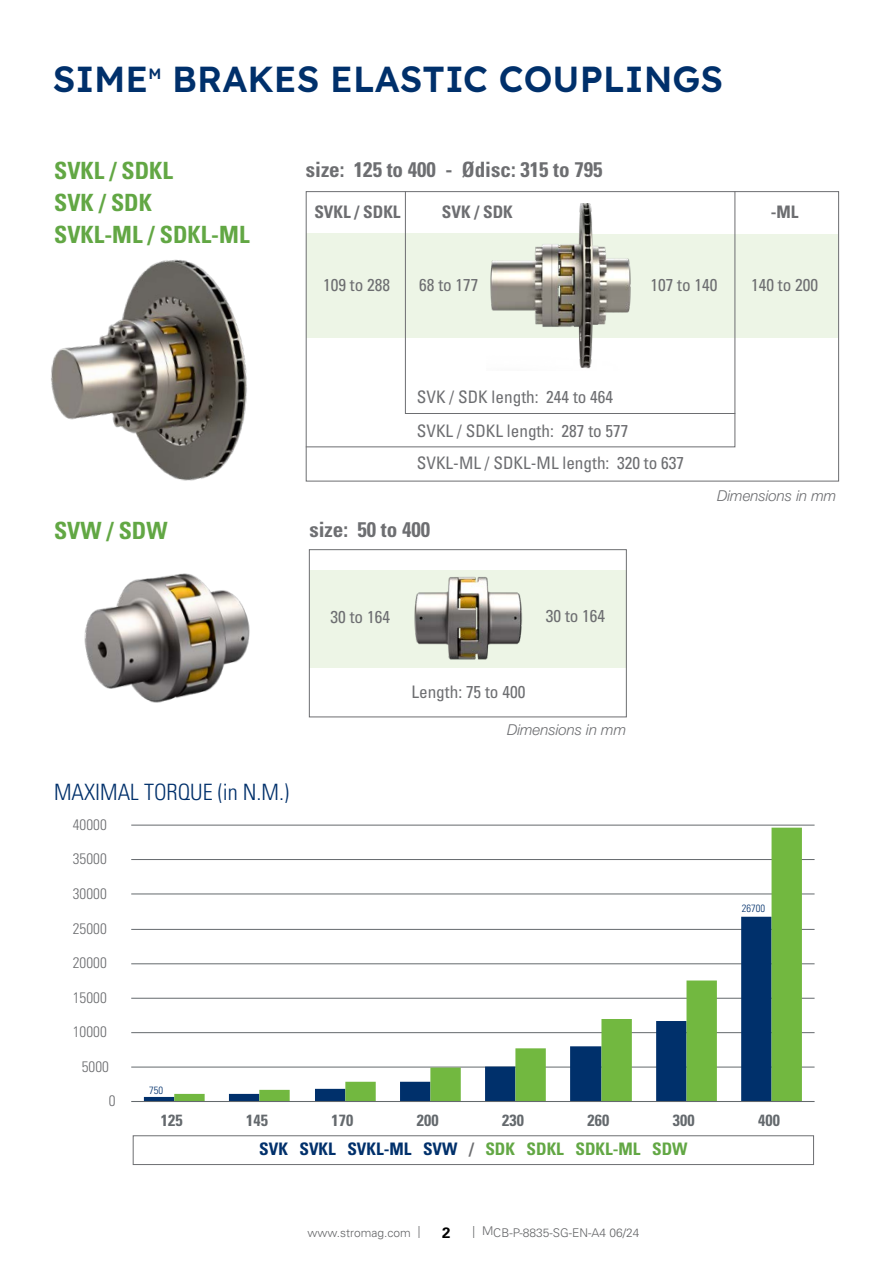
<style>
.page{position:relative;width:893px;height:1263px;background:#fff}
.page>*{position:absolute;margin:0;border:0;box-sizing:border-box;transform-origin:0 0}
.t1{font:600 36px "Lexend";color:#00306b}
.Texte_courant{font:700 condensed 23.7px "Univers LT Std";color:#62a744}
.Texte_courant-2{font:300 condensed 22.5px "Univers LT Std";color:#00306b}
.Texte_courant-3{font:700 condensed 21.15px "Univers LT Std";color:#6d6e71}
.Texte_courant-4{font:condensed 17.25px "Univers LT Std";color:#6d6e71}
.Texte_courant-5{font:700 condensed 17.25px "Univers LT Std";color:#00306b}
.Texte_courant-6{font:700 condensed 17.25px "Univers LT Std";color:#6d6e71}
.t2{font:700 condensed 16.2px "Univers LT Std";letter-spacing:.005em;color:#64696d}
.t3{font:300 condensed 15.15px "Univers LT Std";letter-spacing:.005em;color:#6d6e71}
.Texte_courant-7{font:italic 300 15px "Helvetica Neue LT Std";color:#6d6e71}
.t4{font:700 15px "Univers LT Std";color:#000}
.t5{font:600 14.85px "Lexend";color:#00306b}
.t6{font:300 12px "Univers LT Std";color:#636466}
.Texte_courant-8{font:300 condensed 10.5px "Univers LT Std";color:#00306b}
.s1{color:#6d6e71}
.s2{color:#62a744}
</style>
<div class="page">
<hr style="left:131px;top:825px;width:684px;height:1px;background:#64696d">
<hr style="left:131px;top:859px;width:684px;height:1px;background:#64696d">
<hr style="left:131px;top:894px;width:684px;height:1px;background:#64696d">
<hr style="left:131px;top:929px;width:684px;height:1px;background:#64696d">
<hr style="left:131px;top:963px;width:684px;height:1px;background:#64696d">
<hr style="left:131px;top:998px;width:684px;height:1px;background:#64696d">
<hr style="left:131px;top:1032px;width:684px;height:1px;background:#64696d">
<hr style="left:131px;top:1067px;width:684px;height:1px;background:#64696d">
<svg style="left:174px;top:828px;width:628px;height:273px"></svg>
<hr style="left:131px;top:1101px;width:684px;height:1px;background:#64696d">
<div style="left:133px;top:1135px;width:681px;height:30px;border:1px solid #6d6e71"></div>
<img style="left:51px;top:259px;width:196px;height:222px">
<img style="left:84px;top:573px;width:166px;height:130px">
<svg style="left:305px;top:191px;width:534px;height:291px"></svg>
<div style="left:449px;top:570px;width:39px;height:98px;background:#edf5e6"></div>
<div style="left:310px;top:570px;width:147px;height:98px;background:#edf5e6"></div>
<div style="left:478px;top:570px;width:149px;height:98px;background:#edf5e6"></div>
<div style="left:309px;top:549px;width:318px;height:168px;border:1px solid #6d6e71"></div>
<svg style="left:305px;top:191px;width:431px;height:257px"></svg>
<img style="left:414px;top:576px;width:108px;height:84px">
<img style="left:487px;top:198px;width:144px;height:172px">
<p class="t1" style="left:53px;top:51px;width:97px">SIME</p>
<p class="t5" style="left:148px;top:62px;width:14px">M</p>
<p class="t1" style="left:172px;top:51px;width:552px">BRAKES ELASTIC COUPLINGS</p>
<p class="Texte_courant" style="left:54px;top:156px;width:120px">SVKL / SDKL</p>
<p class="Texte_courant" style="left:54px;top:188px;width:99px">SVK / SDK</p>
<p class="Texte_courant" style="left:54px;top:220px;width:197px">SVKL-ML / SDKL-ML</p>
<p class="Texte_courant-3" style="left:306px;top:156px;width:298px">size: 125 to 400 - Ødisc: 315 to 795</p>
<p class="Texte_courant-6" style="left:314px;top:201px;width:88px">SVKL / SDKL</p>
<p class="Texte_courant-6" style="left:442px;top:201px;width:72px">SVK / SDK</p>
<p class="Texte_courant-6" style="left:771px;top:201px;width:29px">-ML</p>
<p class="Texte_courant-4" style="left:323px;top:274px;width:69px">109 to 288</p>
<p class="Texte_courant-4" style="left:650px;top:274px;width:69px">107 to 140</p>
<p class="Texte_courant-4" style="left:751px;top:273px;width:69px">140 to 200</p>
<p class="Texte_courant-4" style="left:419px;top:274px;width:61px">68 to 177</p>
<p class="Texte_courant" style="left:54px;top:516px;width:115px">SVW / SDW</p>
<p class="Texte_courant-4" style="left:417px;top:386px;width:198px">SVK / SDK length: 244 to 464</p>
<p class="Texte_courant-4" style="left:417px;top:420px;width:213px">SVKL / SDKL length: 287 to 577</p>
<p class="Texte_courant-4" style="left:417px;top:452px;width:269px">SVKL-ML / SDKL-ML length: 320 to 637</p>
<p class="Texte_courant-3" style="left:309px;top:516px;width:122px">size: 50 to 400</p>
<p class="Texte_courant-2" style="left:54px;top:779px;width:236px">MAXIMAL TORQUE (in N.M.)</p>
<p class="t3" style="left:73px;top:815px;width:36px">40000</p>
<p class="t3" style="left:73px;top:850px;width:36px">35000</p>
<p class="t3" style="left:73px;top:884px;width:36px">30000</p>
<p class="t3" style="left:73px;top:919px;width:36px">25000</p>
<p class="t3" style="left:73px;top:954px;width:36px">20000</p>
<p class="t3" style="left:73px;top:988px;width:36px">15000</p>
<p class="t3" style="left:73px;top:1023px;width:36px">10000</p>
<p class="t3" style="left:82px;top:1057px;width:29px">5000</p>
<p class="t3" style="left:109px;top:1092px;width:8px">0</p>
<p class="Texte_courant-8" style="left:149px;top:1084px;width:15px">750</p>
<p class="Texte_courant-4" style="left:331px;top:606px;width:61px">30 to 164</p>
<p class="Texte_courant-4" style="left:546px;top:605px;width:61px">30 to 164</p>
<p class="Texte_courant-4" style="left:411px;top:681px;width:115px">Length: 75 to 400</p>
<p class="Texte_courant-7" style="left:507px;top:721px;width:121px">Dimensions in mm</p>
<p class="Texte_courant-7" style="left:717px;top:486px;width:121px">Dimensions in mm</p>
<p class="Texte_courant-8" style="left:742px;top:902px;width:25px">26700</p>
<p class="t2" style="left:161px;top:1110px;width:23px">125</p>
<p class="t2" style="left:246px;top:1110px;width:23px">145</p>
<p class="t2" style="left:331px;top:1110px;width:23px">170</p>
<p class="t2" style="left:417px;top:1110px;width:23px">200</p>
<p class="t2" style="left:502px;top:1110px;width:23px">230</p>
<p class="t2" style="left:587px;top:1110px;width:23px">260</p>
<p class="t2" style="left:673px;top:1110px;width:23px">300</p>
<p class="t2" style="left:758px;top:1110px;width:23px">400</p>
<p class="Texte_courant-5" style="left:259px;top:1138px;width:430px">SVK SVKL SVKL-ML SVW <span class="s1">/</span> <span class="s2">SDK SDKL SDKL-ML SDW</span></p>
<p class="t6" style="left:308px;top:1225px;width:114px">www.stromag.com |</p>
<p class="t4" style="left:442px;top:1224px;width:10px">2</p>
<p class="t6" style="left:473px;top:1225px;width:168px">| MCB-P-8835-SG-EN-A4 06/24</p>
</div>
